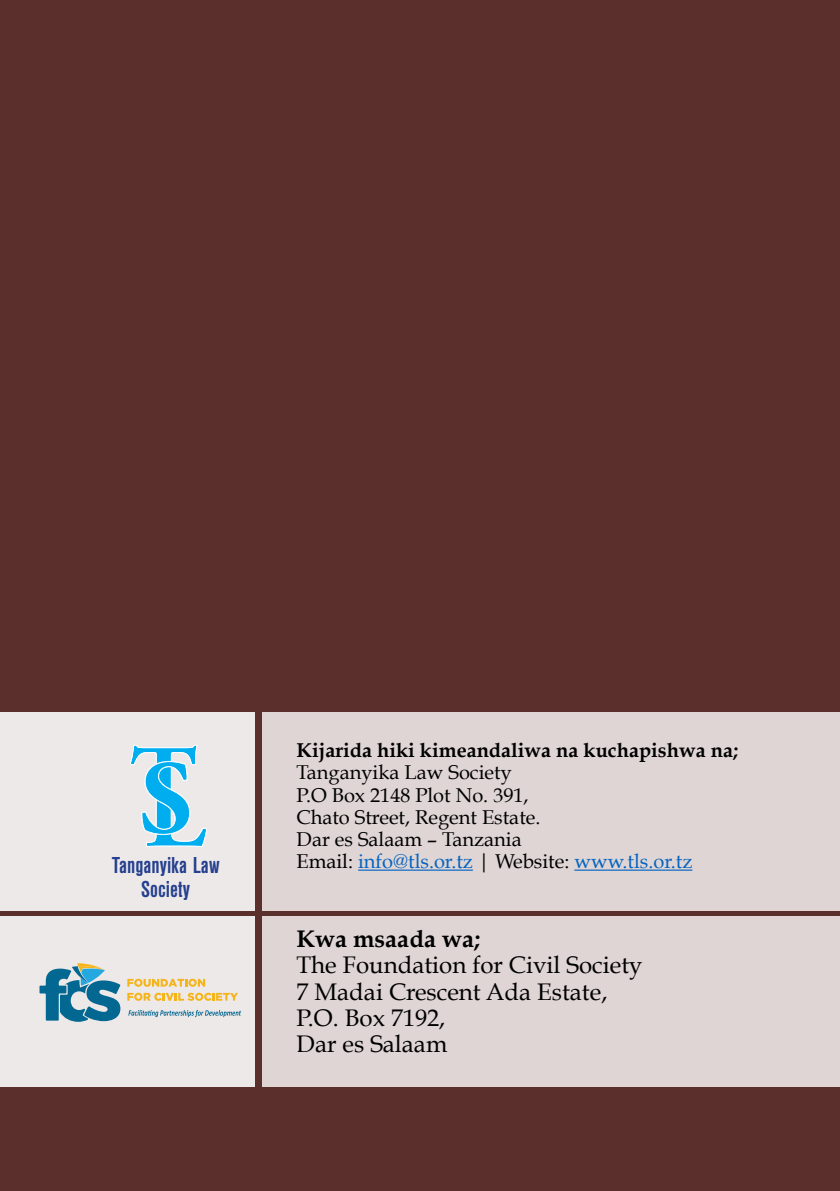
<style>
.page{position:relative;width:840px;height:1191px;background:#fff}
.page>*{position:absolute;margin:0;border:0;box-sizing:border-box;transform-origin:0 0}
.t1{font:24px/26.4px "Book Antiqua";color:#000}
.t2{font:700 condensed 24px/24px "Nimbus San D";color:#25408f;text-align:center}
.t3{font:700 24px "Book Antiqua";color:#000}
.t4{font:20px/22px "Book Antiqua";color:#000}
.t5{font:700 20px "Book Antiqua";color:#000}
.s1{color:#0563c1}
</style>
<div class="page">
<div style="left:0;top:0;width:839px;height:1191px;background:#5a2f2c"></div>
<div style="left:262px;top:711px;width:577px;height:199px;background:#ded5d4"></div>
<div style="left:262px;top:916px;width:577px;height:170px;background:#ded5d4"></div>
<div style="left:0;top:711px;width:254px;height:199px;background:#eee9e9"></div>
<div style="left:0;top:916px;width:254px;height:170px;background:#eee9e9"></div>
<hr style="left:358px;top:869px;width:114px;height:1px;background:#0563c1">
<hr style="left:574px;top:869px;width:118px;height:1px;background:#0563c1">
<svg style="left:130px;top:745px;width:77px;height:101px"></svg>
<svg style="left:127px;top:978px;width:78px;height:8px"></svg>
<svg style="left:127px;top:992px;width:111px;height:8px"></svg>
<svg style="left:39px;top:963px;width:81px;height:58px"></svg>
<svg style="left:128px;top:1010px;width:113px;height:7px"></svg>
<p class="t2" style="left:112px;top:852px;width:109px">Tanganyika Law<br>Society</p>
<p class="t5" style="left:296px;top:739px;width:443px">Kijarida hiki kimeandaliwa na kuchapishwa na;</p>
<p class="t4" style="left:296px;top:761px;width:397px">Tanganyika Law Society<br>P.O Box 2148 Plot No. 391,<br>Chato Street, Regent Estate.<br>Dar es Salaam – Tanzania<br>Email: <span class="s1">info@tls.or.tz</span> | Website: <span class="s1">www.tls.or.tz</span></p>
<p class="t3" style="left:296px;top:924px;width:185px">Kwa msaada wa;</p>
<p class="t1" style="left:296px;top:951px;width:347px">The Foundation for Civil Society<br>7 Madai Crescent Ada Estate,<br>P.O. Box 7192,<br>Dar es Salaam</p>
</div>
